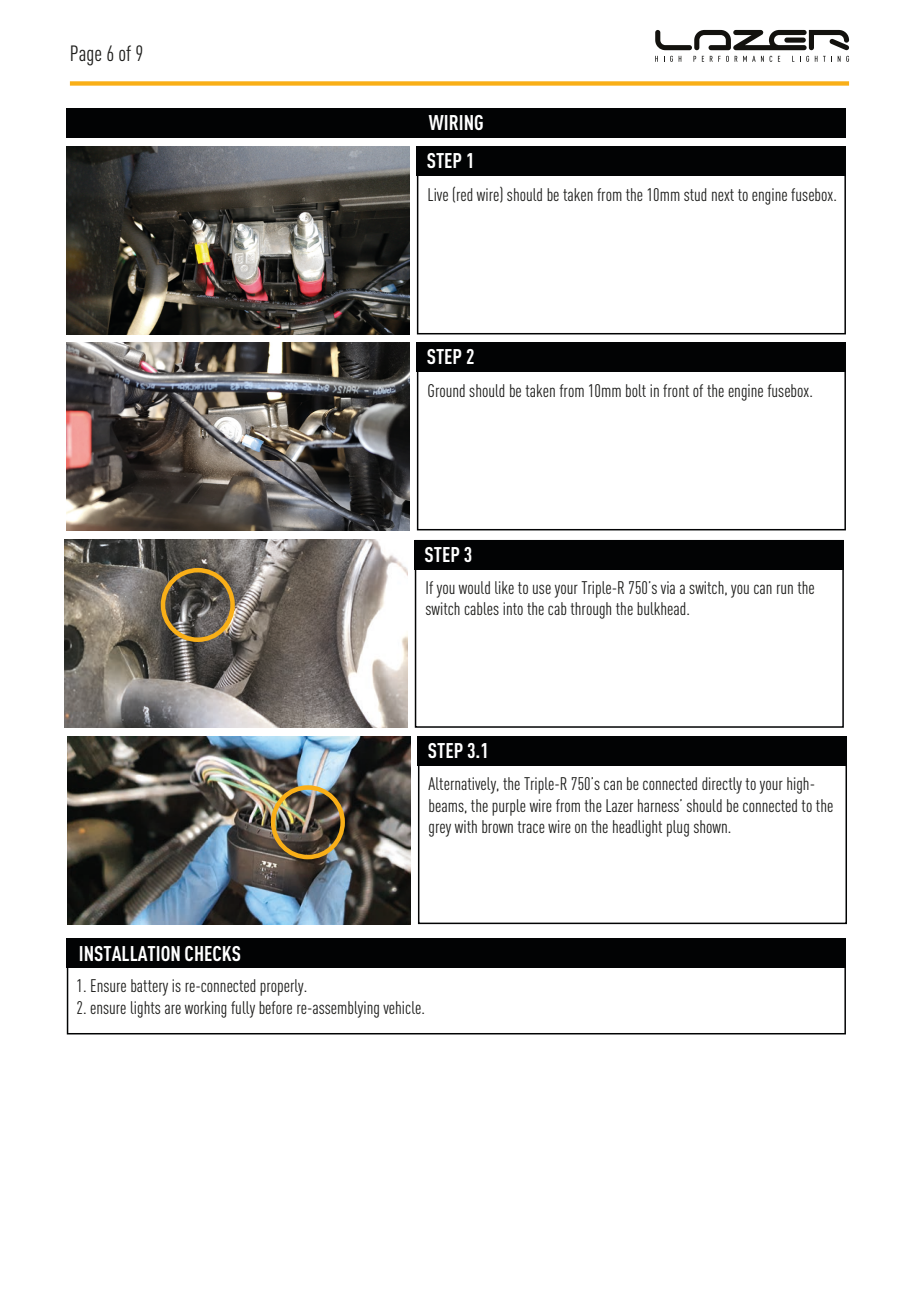
<style>
.page{position:relative;width:919px;height:1289px;background:#fff}
.page>*{position:absolute;margin:0;border:0;box-sizing:border-box;transform-origin:0 0}
.t1{font:condensed 21.75px "DINOT";color:#1d1d1b}
.t2{font:700 condensed 21px "DINOT";color:#fff}
.t3{font:condensed 18px/21.6px "DINOT";color:#1d1d1b}
</style>
<div class="page">
<svg style="left:655px;top:30px;width:194px;height:20px"></svg>
<svg style="left:655px;top:56px;width:3px;height:6px"></svg>
<svg style="left:670px;top:56px;width:11px;height:6px"></svg>
<svg style="left:693px;top:56px;width:19px;height:6px"></svg>
<svg style="left:734px;top:56px;width:3px;height:6px"></svg>
<svg style="left:743px;top:56px;width:3px;height:6px"></svg>
<svg style="left:752px;top:56px;width:11px;height:6px"></svg>
<svg style="left:769px;top:56px;width:11px;height:6px"></svg>
<svg style="left:806px;top:56px;width:19px;height:6px"></svg>
<svg style="left:831px;top:56px;width:9px;height:6px"></svg>
<svg style="left:846px;top:56px;width:3px;height:6px"></svg>
<div style="left:70px;top:81px;width:779px;height:5px;background:#f9af18"></div>
<div style="left:417px;top:147px;width:428px;height:29px;background:#020304"></div>
<div style="left:417px;top:147px;width:428px;height:187px;border:2px solid #020304"></div>
<img style="left:67px;top:147px;width:342px;height:187px">
<div style="left:67px;top:108px;width:778px;height:29px;background:#020304"></div>
<img style="left:67px;top:342px;width:342px;height:188px">
<div style="left:417px;top:342px;width:428px;height:30px;background:#020304"></div>
<div style="left:417px;top:342px;width:428px;height:188px;border:2px solid #020304"></div>
<div style="left:415px;top:540px;width:428px;height:29px;background:#020304"></div>
<div style="left:418px;top:736px;width:428px;height:29px;background:#020304"></div>
<div style="left:415px;top:540px;width:428px;height:187px;border:2px solid #020304"></div>
<div style="left:418px;top:736px;width:428px;height:188px;border:2px solid #020304"></div>
<img style="left:65px;top:540px;width:342px;height:187px">
<img style="left:68px;top:736px;width:342px;height:188px">
<div style="left:161px;top:568px;width:74px;height:74px;border:4px solid #f9af18;border-radius:50%"></div>
<div style="left:271px;top:785px;width:74px;height:74px;border:4px solid #f9af18;border-radius:50%"></div>
<div style="left:67px;top:938px;width:778px;height:29px;background:#020304"></div>
<div style="left:67px;top:938px;width:778px;height:96px;border:2px solid #020304"></div>
<p class="t1" style="left:70px;top:40px;width:75px">Page 6 of 9</p>
<p class="t2" style="left:429px;top:110px;width:56px">WIRING</p>
<p class="t2" style="left:426px;top:148px;width:49px">STEP 1</p>
<p class="t3" style="left:427px;top:184px;width:411px">Live (red wire) should be taken from the 10mm stud next to engine fusebox.</p>
<p class="t2" style="left:426px;top:344px;width:49px">STEP 2</p>
<p class="t3" style="left:427px;top:380px;width:387px">Ground should be taken from 10mm bolt in front of the engine fusebox.</p>
<p class="t2" style="left:424px;top:541px;width:49px">STEP 3</p>
<p class="t3" style="left:425px;top:576px;width:391px">If you would like to use your Triple-R 750’s via a switch, you can run the switch cables into the cab through the bulkhead.</p>
<p class="t2" style="left:428px;top:737px;width:63px">STEP 3.1</p>
<p class="t3" style="left:428px;top:772px;width:406px">Alternatively, the Triple-R 750’s can be connected directly to your high&shy;beams, the purple wire from the Lazer harness’ should be connected to the grey with brown trace wire on the headlight plug shown.</p>
<p class="t2" style="left:79px;top:940px;width:164px">INSTALLATION CHECKS</p>
<p class="t3" style="left:77px;top:975px;width:232px">1. Ensure battery is re-connected properly.</p>
<p class="t3" style="left:77px;top:996px;width:350px">2. ensure lights are working fully before re-assemblying vehicle.</p>
</div>
